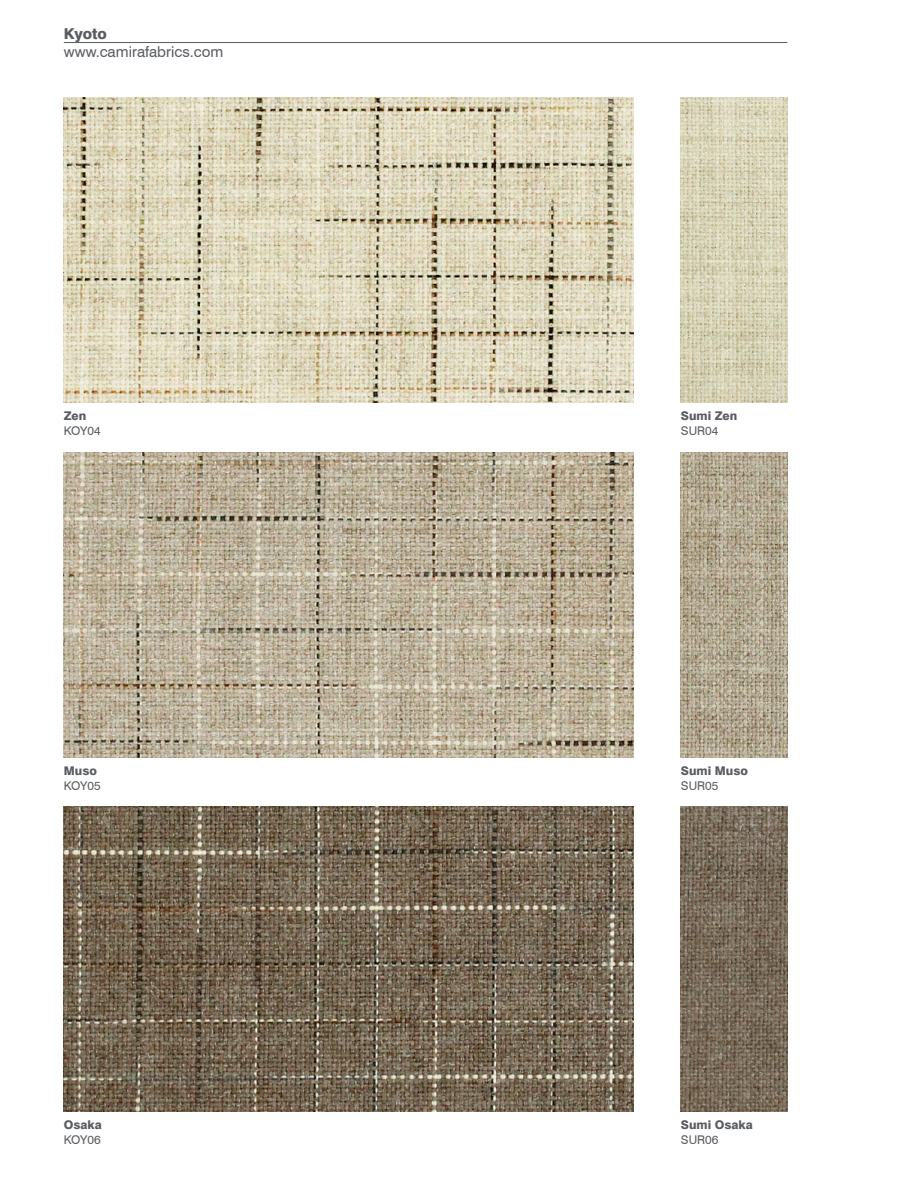
<style>
.page{position:relative;width:915px;height:1187px;background:#fff}
.page>*{position:absolute;margin:0;border:0;box-sizing:border-box;transform-origin:0 0}
.t1{font:15px "Swiss 721 BT";color:#595c61}
.t2{font:800 15px "Swiss 721 BT";color:#595c61}
.t3{font:800 12px "Swiss 721 BT";color:#595c61}
.t4{font:12px "Swiss 721 BT";color:#595c61}
</style>
<div class="page">
<hr style="left:64px;top:42px;width:723px;height:1px;background:#595c61">
<img style="left:64px;top:98px;width:568px;height:304px">
<img style="left:680px;top:98px;width:107px;height:304px">
<img style="left:64px;top:452px;width:568px;height:305px">
<img style="left:680px;top:452px;width:107px;height:305px">
<img style="left:64px;top:806px;width:568px;height:305px">
<img style="left:680px;top:806px;width:107px;height:305px">
<p class="t2" style="left:64px;top:25px;width:45px">Kyoto</p>
<p class="t1" style="left:64px;top:42px;width:161px">www.camirafabrics.com</p>
<p class="t3" style="left:64px;top:409px;width:24px">Zen</p>
<p class="t4" style="left:64px;top:424px;width:38px">KOY04</p>
<p class="t3" style="left:680px;top:409px;width:58px">Sumi Zen</p>
<p class="t4" style="left:680px;top:424px;width:39px">SUR04</p>
<p class="t3" style="left:64px;top:763px;width:35px">Muso</p>
<p class="t4" style="left:64px;top:778px;width:38px">KOY05</p>
<p class="t3" style="left:680px;top:763px;width:68px">Sumi Muso</p>
<p class="t4" style="left:680px;top:778px;width:39px">SUR05</p>
<p class="t3" style="left:64px;top:1117px;width:39px">Osaka</p>
<p class="t4" style="left:64px;top:1132px;width:38px">KOY06</p>
<p class="t3" style="left:680px;top:1117px;width:73px">Sumi Osaka</p>
<p class="t4" style="left:680px;top:1132px;width:39px">SUR06</p>
</div>
